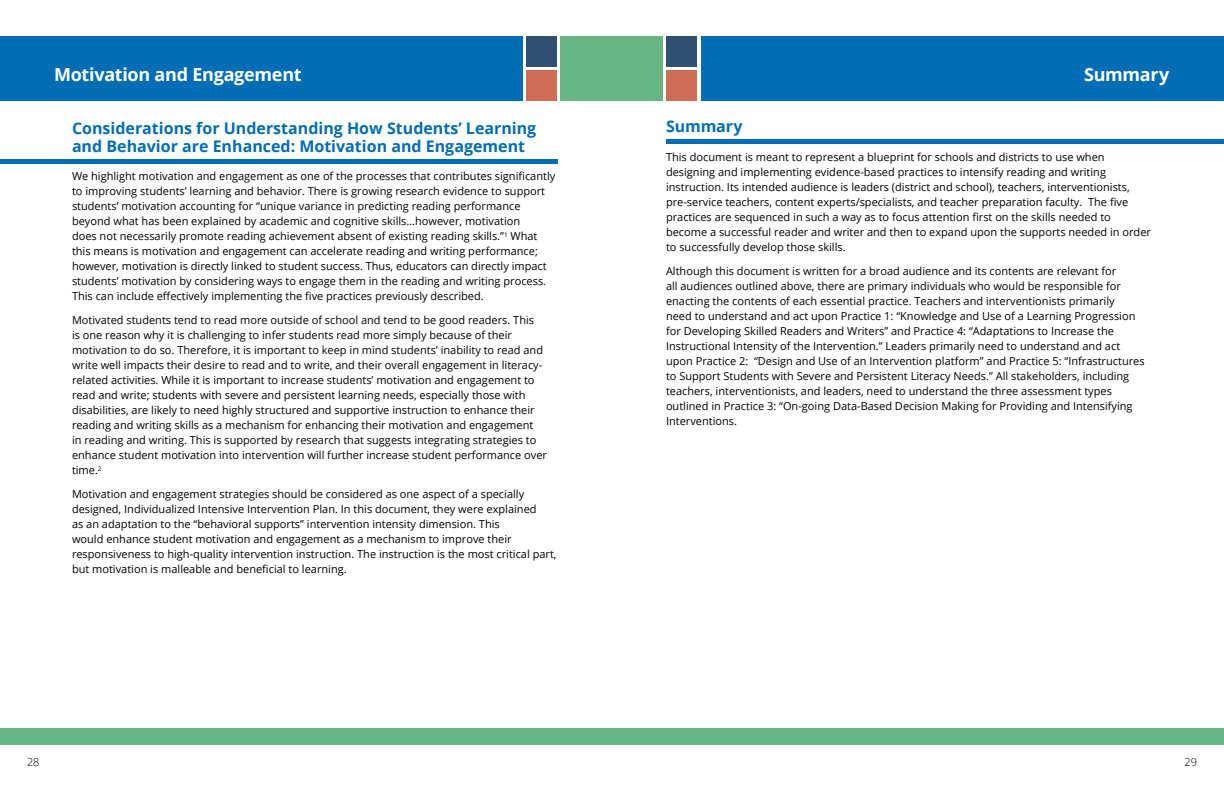
<style>
.page{position:relative;width:1224px;height:792px;background:#fff}
.page>*{position:absolute;margin:0;border:0;box-sizing:border-box;transform-origin:0 0}
.Header_2{font:700 18px "Open Sans";letter-spacing:-.015em;color:#fff}
.Header_3_BLUE{font:700 16px/18px "Open Sans";color:#006db5}
.Body_Text{font:11px/15px "Open Sans";color:#000}
.t1{font:300 11px "Open Sans";color:#000}
</style>
<div class="page">
<div style="left:0;top:728px;width:1224px;height:17px;background:#67b583"></div>
<div style="left:0;top:36px;width:523px;height:65px;background:#006db5"></div>
<div style="left:561px;top:36px;width:102px;height:65px;background:#67b583"></div>
<div style="left:527px;top:36px;width:30px;height:30px;background:#2f5072"></div>
<div style="left:527px;top:71px;width:30px;height:30px;background:#ce6c55"></div>
<div style="left:701px;top:36px;width:523px;height:65px;background:#006db5"></div>
<div style="left:667px;top:71px;width:30px;height:30px;background:#ce6c55"></div>
<div style="left:667px;top:36px;width:30px;height:30px;background:#2f5072"></div>
<div style="left:0;top:159px;width:558px;height:5px;background:#006db5"></div>
<div style="left:666px;top:139px;width:558px;height:5px;background:#006db5"></div>
<h2 class="Header_2" style="left:54px;top:62px;width:249px">Motivation and Engagement</h2>
<h3 class="Header_3_BLUE" style="left:72px;top:119px;width:466px">Considerations for Understanding How Students’ Learning and Behavior are Enhanced: Motivation and Engagement</h3>
<p class="Body_Text" style="left:72px;top:168px;width:485px">We highlight motivation and engagement as one of the processes that contributes significantly to improving students’ learning and behavior. There is growing research evidence to support students’ motivation accounting for “unique variance in predicting reading performance beyond what has been explained by academic and cognitive skills…however, motivation<br>does not necessarily promote reading achievement absent of existing reading skills.”<sup>1</sup> What this means is motivation and engagement can accelerate reading and writing performance; however, motivation is directly linked to student success. Thus, educators can directly impact students’ motivation by considering ways to engage them in the reading and writing process.<br>This can include effectively implementing the five practices previously described.</p>
<p class="Body_Text" style="left:72px;top:312px;width:477px">Motivated students tend to read more outside of school and tend to be good readers. This<br>is one reason why it is challenging to infer students read more simply because of their motivation to do so. Therefore, it is important to keep in mind students’ inability to read and write well impacts their desire to read and to write, and their overall engagement in literacy&shy;related activities. While it is important to increase students’ motivation and engagement to read and write; students with severe and persistent learning needs, especially those with disabilities, are likely to need highly structured and supportive instruction to enhance their reading and writing skills as a mechanism for enhancing their motivation and engagement<br>in reading and writing. This is supported by research that suggests integrating strategies to enhance student motivation into intervention will further increase student performance over time.<sup>2</sup></p>
<p class="Body_Text" style="left:72px;top:486px;width:486px">Motivation and engagement strategies should be considered as one aspect of a specially designed, Individualized Intensive Intervention Plan. In this document, they were explained<br>as an adaptation to the “behavioral supports” intervention intensity dimension. This<br>would enhance student motivation and engagement as a mechanism to improve their responsiveness to high-quality intervention instruction. The instruction is the most critical part, but motivation is malleable and beneficial to learning.</p>
<h2 class="Header_2" style="left:1084px;top:62px;width:87px">Summary</h2>
<h2 class="Header_3_BLUE" style="left:666px;top:117px;width:78px">Summary</h2>
<p class="Body_Text" style="left:666px;top:149px;width:487px">This document is meant to represent a blueprint for schools and districts to use when designing and implementing evidence-based practices to intensify reading and writing instruction. Its intended audience is leaders (district and school), teachers, interventionists, pre-service teachers, content experts/specialists, and teacher preparation faculty. The five practices are sequenced in such a way as to focus attention first on the skills needed to become a successful reader and writer and then to expand upon the supports needed in order to successfully develop those skills.</p>
<p class="Body_Text" style="left:666px;top:263px;width:480px">Although this document is written for a broad audience and its contents are relevant for<br>all audiences outlined above, there are primary individuals who would be responsible for enacting the contents of each essential practice. Teachers and interventionists primarily<br>need to understand and act upon Practice 1: “Knowledge and Use of a Learning Progression for Developing Skilled Readers and Writers” and Practice 4: “Adaptations to Increase the Instructional Intensity of the Intervention.” Leaders primarily need to understand and act upon Practice 2: “Design and Use of an Intervention platform” and Practice 5: “Infrastructures to Support Students with Severe and Persistent Literacy Needs.” All stakeholders, including teachers, interventionists, and leaders, need to understand the three assessment types outlined in Practice 3: “On-going Data-Based Decision Making for Providing and Intensifying Interventions.</p>
<p class="t1" style="left:27px;top:755px;width:14px">28</p>
<p class="t1" style="left:1185px;top:755px;width:14px">29</p>
</div>
